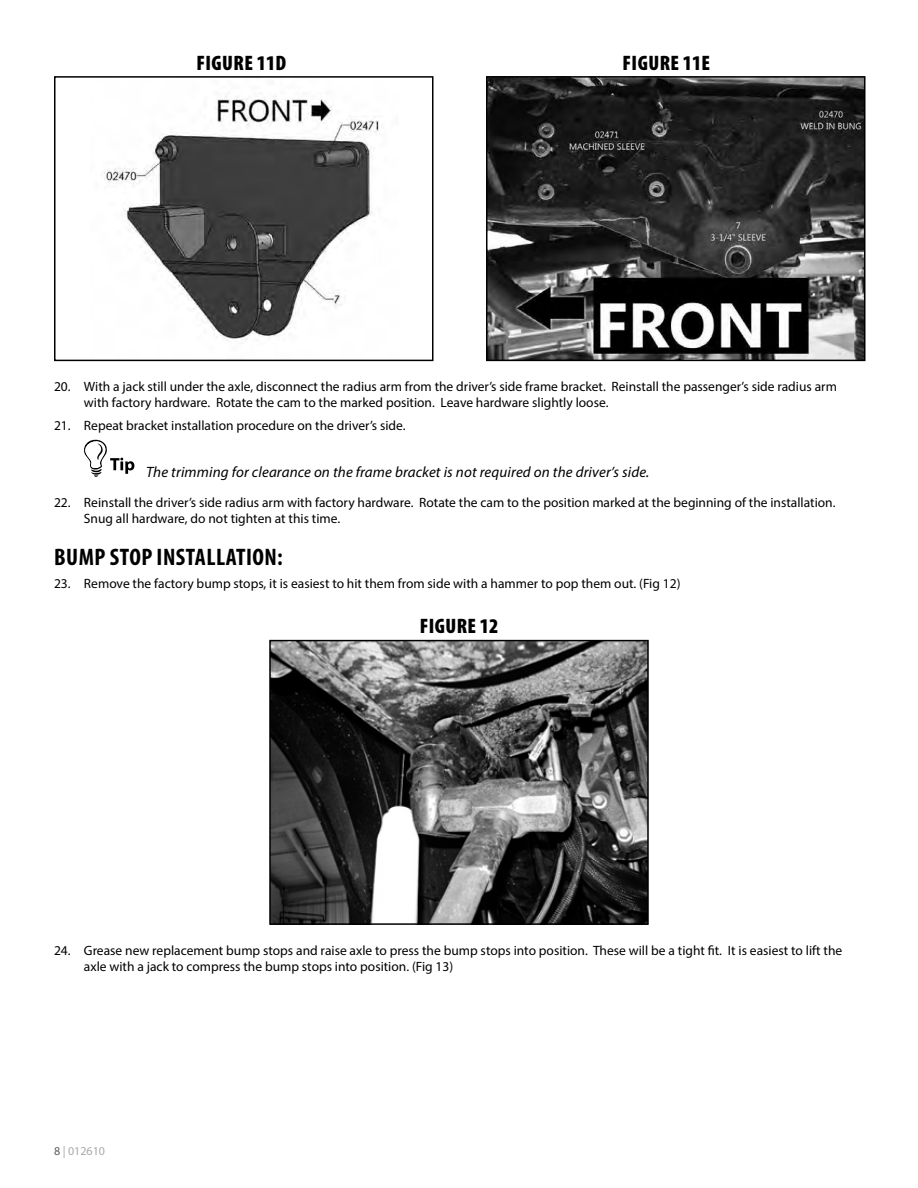
<style>
.page{position:relative;width:918px;height:1188px;background:#fff}
.page>*{position:absolute;margin:0;border:0;box-sizing:border-box;transform-origin:0 0}
.t1{font:700 condensed 24px "Myriad Pro";letter-spacing:.02em;color:#000}
.t2{font:900 condensed 21px "Myriad Pro";letter-spacing:.02em;color:#000}
.t3{font:italic 15px "Myriad Pro";letter-spacing:.01em;color:#000}
.t4{font:13.5px/16.2px "Myriad Pro";color:#000}
.t5{font:12px "Myriad Pro";color:#a7a9ac}
.s1{color:#58595b}
</style>
<div class="page">
<img style="left:104px;top:95px;width:275px;height:246px">
<div style="left:54px;top:76px;width:380px;height:285px;border:2px solid #000"></div>
<img style="left:489px;top:79px;width:374px;height:279px">
<div style="left:486px;top:76px;width:380px;height:285px;border:2px solid #000"></div>
<svg style="left:84px;top:439px;width:50px;height:38px"></svg>
<img style="left:272px;top:643px;width:374px;height:279px">
<div style="left:269px;top:640px;width:380px;height:285px;border:2px solid #000"></div>
<h2 class="t2" style="left:197px;top:49px;width:91px">FIGURE 11D</h2>
<h2 class="t2" style="left:623px;top:49px;width:89px">FIGURE 11E</h2>
<p class="t4" style="left:84px;top:378px;width:754px;text-indent:-30px">20. With a jack still under the axle, disconnect the radius arm from the driver’s side frame bracket. Reinstall the passenger’s side radius arm with factory hardware. Rotate the cam to the marked position. Leave hardware slightly loose.</p>
<p class="t4" style="left:54px;top:417px;width:353px">21. Repeat bracket installation procedure on the driver’s side.</p>
<p class="t3" style="left:146px;top:463px;width:505px">The trimming for clearance on the frame bracket is not required on the driver’s side.</p>
<p class="t4" style="left:84px;top:494px;width:753px;text-indent:-30px">22. Reinstall the driver’s side radius arm with factory hardware. Rotate the cam to the position marked at the beginning of the installation.<br>Snug all hardware, do not tighten at this time.</p>
<h1 class="t1" style="left:54px;top:542px;width:230px">BUMP STOP INSTALLATION:</h1>
<p class="t4" style="left:54px;top:575px;width:628px">23. Remove the factory bump stops, it is easiest to hit them from side with a hammer to pop them out. (Fig 12)</p>
<h2 class="t2" style="left:420px;top:613px;width:80px">FIGURE 12</h2>
<p class="t4" style="left:84px;top:942px;width:760px;text-indent:-30px">24. Grease new replacement bump stops and raise axle to press the bump stops into position. These will be a tight fit. It is easiest to lift the axle with a jack to compress the bump stops into position. (Fig 13)</p>
<p class="t5" style="left:54px;top:1143px;width:53px"><span class="s1">8</span> | 012610</p>
</div>
